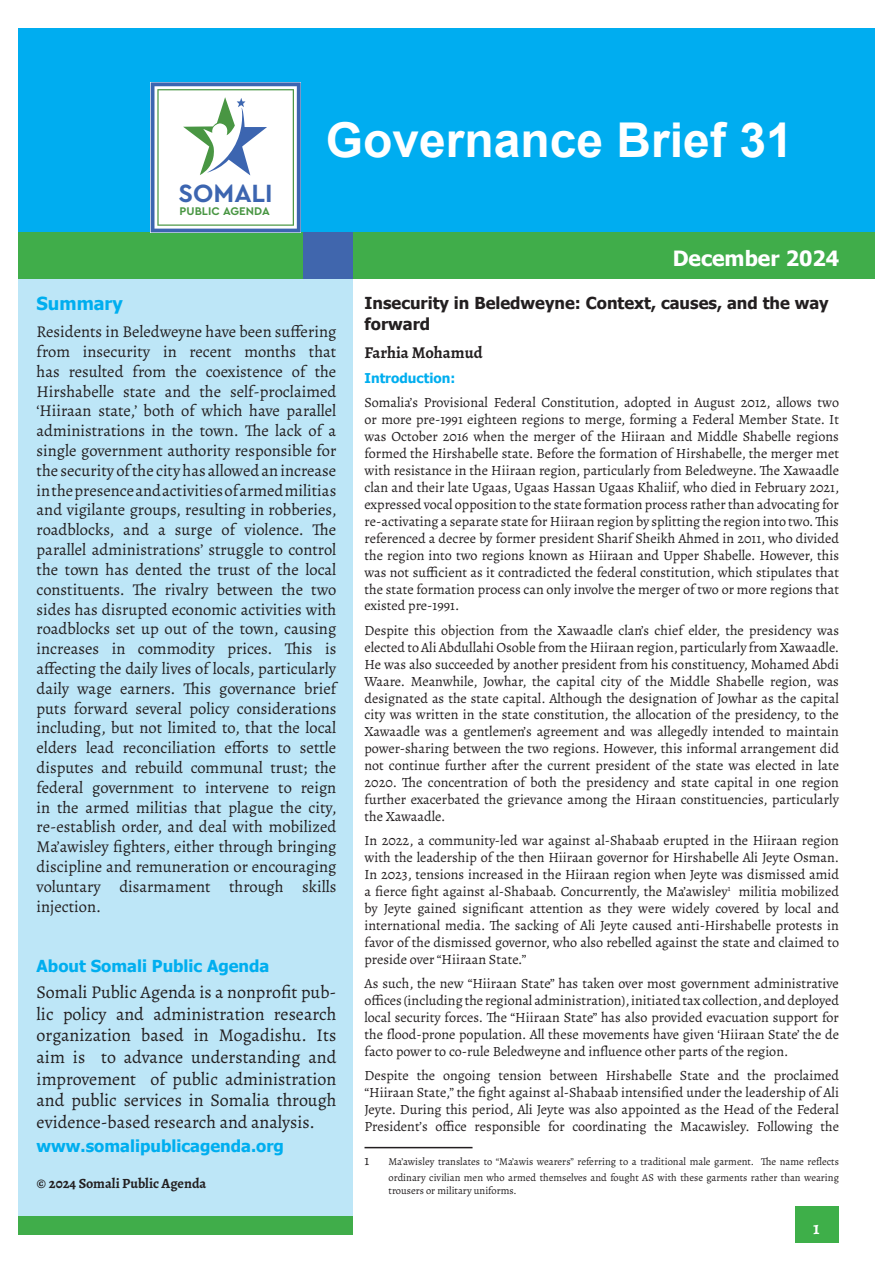
<style>
.page{position:relative;width:893px;height:1263px;background:#fff}
.page>*{position:absolute;margin:0;border:0;box-sizing:border-box;transform-origin:0 0}
.t1{font:700 48px "Arial";color:#fff}
.t2{font:700 26.1px "Cera Pro";color:#3c65b0}
.t3{font:700 21px "Tahoma";color:#fff}
.SPA{font:18px/21.6px "Alegreya";color:#231f20;text-align:justify}
.Heading_2{font:700 18px "Tahoma";color:#00aeef}
.t4{font:700 18px "Alegreya";color:#fff}
.Paragraph_Style_1{font:16.5px/19.8px "Alegreya";color:#231f20;text-align:justify}
.Heading_1{font:700 16.5px/21.6px "Tahoma";color:#231f20}
.Heading_2-2{font:700 16.5px "Tahoma";color:#00aeef}
.Body{font:700 16.5px "Alegreya";color:#231f20}
.Body-2{font:14.1px/17px "Alegreya";color:#231f20;text-align:justify}
.Body-3{font:700 14.1px "Alegreya";color:#231f20}
.Footnote_text{font:14.1px "Alegreya";color:#231f20}
.Heading_2-3{font:700 13.5px "Tahoma";color:#00aeef}
.t5{font:700 11.7px "Cera Pro";color:#499643}
.Footnote_text-2{font:10.5px/17px "Alegreya";color:#231f20}
</style>
<div class="page">
<div style="left:795px;top:1207px;width:44px;height:36px;background:#3eaf49"></div>
<div style="left:18px;top:260px;width:334px;height:974px;background:#bde6f7"></div>
<div style="left:18px;top:28px;width:857px;height:214px;background:#00adf0"></div>
<div style="left:18px;top:232px;width:857px;height:47px;background:#40ad4a"></div>
<div style="left:303px;top:232px;width:49px;height:47px;background:#4066ad"></div>
<div style="left:18px;top:1216px;width:334px;height:18px;background:#40ad4a"></div>
<svg style="left:151px;top:82px;width:150px;height:150px;background:#dfe7ec"></svg>
<hr style="left:364px;top:1147px;width:108px;height:1px;background:#231f20">
<h2 class="t2" style="left:179px;top:176px;width:96px">SOMALI</h2>
<p class="t5" style="left:180px;top:203px;width:92px">PUBLIC AGENDA</p>
<p class="t1" style="left:326px;top:106px;width:468px">Governance Brief 31</p>
<p class="t3" style="left:673px;top:243px;width:168px">December 2024</p>
<p class="Heading_2" style="left:37px;top:291px;width:88px">Summary</p>
<p class="Paragraph_Style_1" style="left:37px;top:322px;width:302px">Residents in Beledweyne have been suffering from insecurity in recent months that has resulted from the coexistence of the Hirshabelle state and the self-proclaimed ‘Hiiraan state,’ both of which have parallel administrations in the town. The lack of a single government authority responsible for the security of the city has allowed an increase in the presence and activities of armed militias and vigilante groups, resulting in robberies, roadblocks, and a surge of violence. The parallel administrations’ struggle to control the town has dented the trust of the local constituents. The rivalry between the two sides has disrupted economic activities with roadblocks set up out of the town, causing increases in commodity prices. This is affecting the daily lives of locals, particularly daily wage earners. This governance brief puts forward several policy considerations including, but not limited to, that the local elders lead reconciliation efforts to settle disputes and rebuild communal trust; the federal government to intervene to reign in the armed militias that plague the city, re-establish order, and deal with mobilized Ma’awisley fighters, either through bringing discipline and remuneration or encouraging voluntary disarmament through skills injection.</p>
<p class="Heading_2-2" style="left:37px;top:954px;width:234px">About Somali Public Agenda</p>
<p class="SPA" style="left:37px;top:981px;width:301px">Somali Public Agenda is a nonprofit pub&shy;lic policy and administration research organization based in Mogadishu. Its aim is to advance understanding and improvement of public administration and public services in Somalia through evidence-based research and analysis.</p>
<p class="Heading_2-2" style="left:37px;top:1134px;width:249px">www.somalipublicagenda.org</p>
<p class="Body-3" style="left:37px;top:1174px;width:171px">© 2024 Somali Public Agenda</p>
<p class="Heading_1" style="left:364px;top:293px;width:466px">Insecurity in Beledweyne: Context, causes, and the way forward</p>
<p class="Body" style="left:364px;top:342px;width:120px">Farhia Mohamud</p>
<p class="Heading_2-3" style="left:364px;top:369px;width:92px">Introduction:</p>
<p class="Body-2" style="left:364px;top:394px;width:476px">Somalia’s Provisional Federal Constitution, adopted in August 2012, allows two or more pre-1991 eighteen regions to merge, forming a Federal Member State. It was October 2016 when the merger of the Hiiraan and Middle Shabelle regions formed the Hirshabelle state. Before the formation of Hirshabelle, the merger met with resistance in the Hiiraan region, particularly from Beledweyne. The Xawaadle clan and their late Ugaas, Ugaas Hassan Ugaas Khaliif, who died in February 2021, expressed vocal opposition to the state formation process rather than advocating for re-activating a separate state for Hiiraan region by splitting the region into two. This referenced a decree by former president Sharif Sheikh Ahmed in 2011, who divided the region into two regions known as Hiiraan and Upper Shabelle. However, this was not sufficient as it contradicted the federal constitution, which stipulates that the state formation process can only involve the merger of two or more regions that existed pre-1991.</p>
<p class="Body-2" style="left:364px;top:622px;width:476px">Despite this objection from the Xawaadle clan’s chief elder, the presidency was elected to Ali Abdullahi Osoble from the Hiiraan region, particularly from Xawaadle.<br>He was also succeeded by another president from his constituency, Mohamed Abdi Waare. Meanwhile, Jowhar, the capital city of the Middle Shabelle region, was designated as the state capital. Although the designation of Jowhar as the capital city was written in the state constitution, the allocation of the presidency, to the Xawaadle was a gentlemen’s agreement and was allegedly intended to maintain power-sharing between the two regions. However, this informal arrangement did not continue further after the current president of the state was elected in late 2020. The concentration of both the presidency and state capital in one region further exacerbated the grievance among the Hiraan constituencies, particularly the Xawaadle.</p>
<p class="Body-2" style="left:364px;top:832px;width:476px">In 2022, a community-led war against al-Shabaab erupted in the Hiiraan region with the leadership of the then Hiiraan governor for Hirshabelle Ali Jeyte Osman.<br>In 2023, tensions increased in the Hiiraan region when Jeyte was dismissed amid a fierce fight against al-Shabaab. Concurrently, the Ma’awisley<sup>1</sup> militia mobilized by Jeyte gained significant attention as they were widely covered by local and international media. The sacking of Ali Jeyte caused anti-Hirshabelle protests in favor of the dismissed governor, who also rebelled against the state and claimed to preside over “Hiiraan State.”</p>
<p class="Body-2" style="left:364px;top:975px;width:476px">As such, the new “Hiiraan State” has taken over most government administrative offices (including the regional administration), initiated tax collection, and deployed local security forces. The “Hiiraan State” has also provided evacuation support for the flood-prone population. All these movements have given ‘Hiiraan State’ the de facto power to co-rule Beledweyne and influence other parts of the region.</p>
<p class="Body-2" style="left:364px;top:1067px;width:476px">Despite the ongoing tension between Hirshabelle State and the proclaimed “Hiiraan State,” the fight against al-Shabaab intensified under the leadership of Ali Jeyte. During this period, Ali Jeyte was also appointed as the Head of the Federal President’s office responsible for coordinating the Macawisley. Following the</p>
<p class="Footnote_text" style="left:364px;top:1151px;width:6px">1</p>
<p class="Footnote_text-2" style="left:388px;top:1152px;width:452px">Ma’awisley translates to “Ma’awis wearers” referring to a traditional male garment. The name reflects ordinary civilian men who armed themselves and fought AS with these garments rather than wearing</p>
<p class="Footnote_text-2" style="left:388px;top:1182px;width:130px">trousers or military uniforms.</p>
<p class="t4" style="left:813px;top:1216px;width:8px">1</p>
</div>
